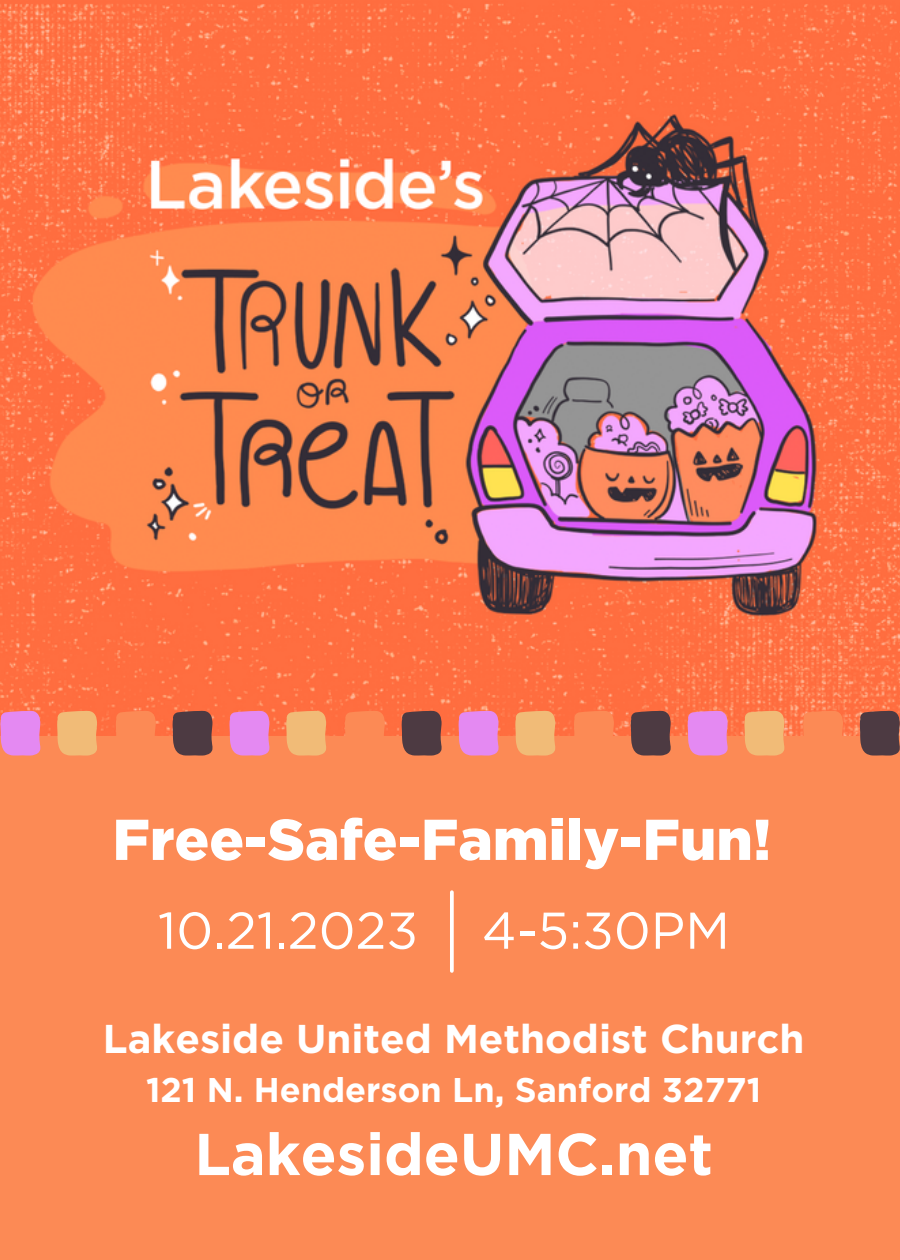
<style>
.page{position:relative;width:900px;height:1260px;background:#fc8a55}
.page>*{position:absolute;margin:0;border:0;box-sizing:border-box;transform-origin:0 0}
.t1{font:700 59px "Gotham";color:#fff}
.t2{font:900 57.5px "Gotham";color:#fff}
.t3{font:51.5px "Gotham";color:#fff}
.t4{font:700 40.25px "Gotham";color:#fff}
.t5{font:700 34.25px "Gotham";color:#fff}
</style>
<div class="page">
<svg style="left:450px;top:892px;width:4px;height:79px"></svg>
<img style="left:0;top:0;width:900px;height:735px">
<svg style="left:0;top:711px;width:41px;height:45px;background:#e687e0"></svg>
<svg style="left:229px;top:711px;width:41px;height:45px;background:#e687e0"></svg>
<svg style="left:458px;top:711px;width:41px;height:45px;background:#e687e0"></svg>
<svg style="left:687px;top:711px;width:41px;height:45px;background:#e688e0"></svg>
<svg style="left:115px;top:711px;width:41px;height:25px"></svg>
<svg style="left:344px;top:711px;width:41px;height:25px"></svg>
<svg style="left:574px;top:711px;width:40px;height:25px"></svg>
<svg style="left:803px;top:711px;width:40px;height:25px"></svg>
<svg style="left:57px;top:711px;width:40px;height:45px;background:#f1b573"></svg>
<svg style="left:286px;top:711px;width:40px;height:45px;background:#f1b573"></svg>
<svg style="left:515px;top:711px;width:40px;height:45px;background:#f2b573"></svg>
<svg style="left:744px;top:711px;width:41px;height:45px;background:#f2b472"></svg>
<svg style="left:172px;top:711px;width:41px;height:45px;background:#5f4143"></svg>
<svg style="left:401px;top:711px;width:41px;height:45px;background:#5f4143"></svg>
<svg style="left:630px;top:711px;width:41px;height:45px;background:#5f4143"></svg>
<svg style="left:859px;top:711px;width:41px;height:45px;background:#5f4243"></svg>
<p class="t2" style="left:113px;top:805px;width:660px">Free-Safe-Family-Fun!</p>
<p class="t3" style="left:158px;top:899px;width:262px">10.21.2023</p>
<p class="t3" style="left:482px;top:899px;width:250px">4-5:30PM</p>
<p class="t4" style="left:103px;top:1015px;width:703px">Lakeside United Methodist Church</p>
<p class="t5" style="left:146px;top:1069px;width:617px">121 N. Henderson Ln, Sanford 32771</p>
<p class="t1" style="left:194px;top:1118px;width:520px">LakesideUMC.net</p>
</div>
